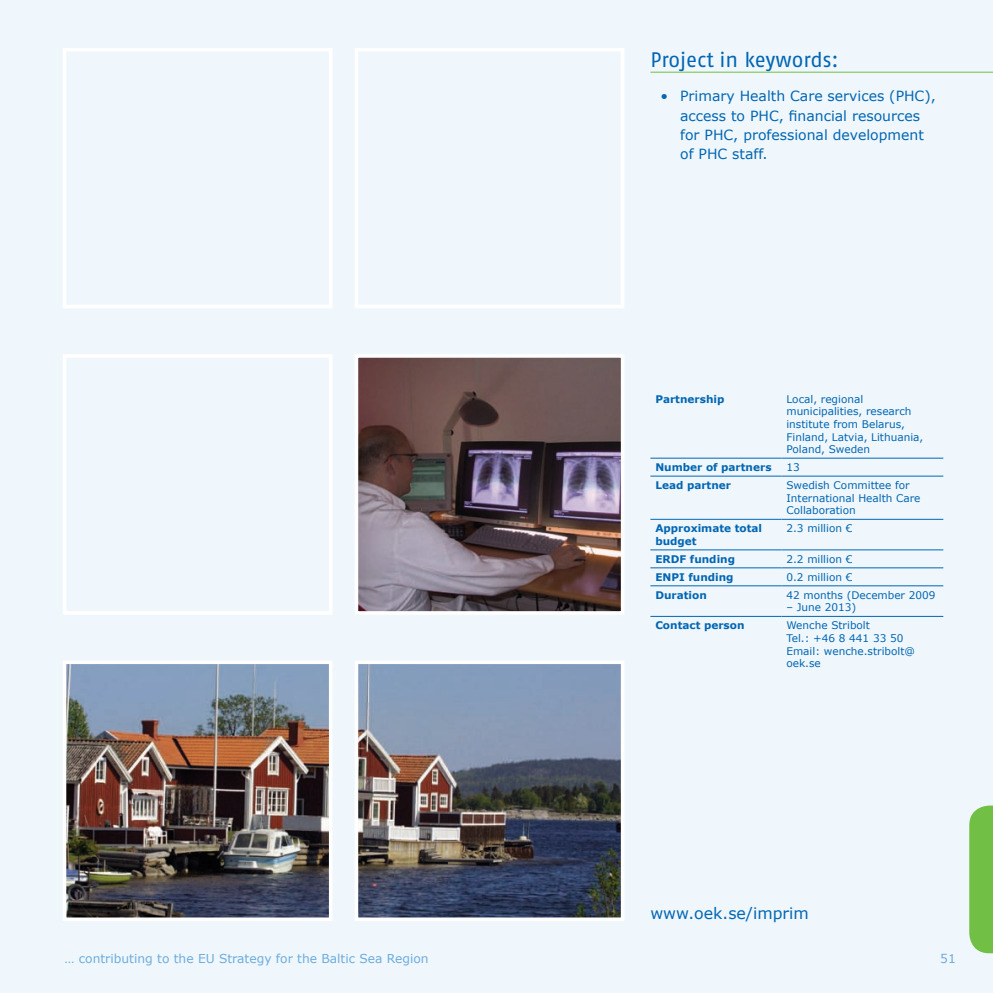
<style>
.page{position:relative;width:993px;height:993px;background:#fff}
.page>*{position:absolute;margin:0;border:0;box-sizing:border-box;transform-origin:0 0}
.t1{font:21px "Fago No LV";letter-spacing:-.005em;color:#0166b3}
.t2{font:15.75px "Verdana";color:#0166b3}
.t3{font:14px/19.2px "Verdana";color:#0166b3}
.t4{font:12.25px "Verdana";color:#6cacdd}
.t5{font:10.5px/12.6px "Verdana";color:#0166b3}
.t6{font:700 10.5px/12.6px "Verdana";color:#0166b3}
</style>
<div class="page">
<div style="left:0;top:0;width:992px;height:992px;background:#f0f7fc"></div>
<svg style="left:969px;top:805px;width:23px;height:147px"></svg>
<hr style="left:650px;top:72px;width:342px;height:1px;background:#71bf44">
<hr style="left:650px;top:457px;width:131px;height:1px;background:#0166b3">
<hr style="left:781px;top:457px;width:162px;height:1px;background:#0166b3">
<hr style="left:650px;top:475px;width:131px;height:1px;background:#0166b3">
<hr style="left:781px;top:475px;width:162px;height:1px;background:#0166b3">
<hr style="left:650px;top:519px;width:131px;height:1px;background:#0166b3">
<hr style="left:781px;top:519px;width:162px;height:1px;background:#0166b3">
<hr style="left:650px;top:549px;width:131px;height:1px;background:#0166b3">
<hr style="left:781px;top:549px;width:162px;height:1px;background:#0166b3">
<hr style="left:650px;top:567px;width:131px;height:1px;background:#0166b3">
<hr style="left:781px;top:567px;width:162px;height:1px;background:#0166b3">
<hr style="left:650px;top:585px;width:131px;height:1px;background:#0166b3">
<hr style="left:781px;top:585px;width:162px;height:1px;background:#0166b3">
<hr style="left:650px;top:616px;width:131px;height:1px;background:#0166b3">
<hr style="left:781px;top:616px;width:162px;height:1px;background:#0166b3">
<div style="left:63px;top:48px;width:269px;height:260px;border:4px solid #fff"></div>
<div style="left:63px;top:354px;width:269px;height:260px;border:4px solid #fff"></div>
<img style="left:359px;top:359px;width:260px;height:250px">
<div style="left:354px;top:354px;width:270px;height:260px;border:4px solid #fff"></div>
<img style="left:63px;top:661px;width:561px;height:260px">
<div style="left:354px;top:48px;width:270px;height:260px;border:4px solid #fff"></div>
<h1 class="t1" style="left:650px;top:48px;width:190px">Project in keywords:</h1>
<h3 class="t3" style="left:680px;top:86px;width:257px;text-indent:-20px">• Primary Health Care services (PHC), access to PHC, financial resources for PHC, professional development of PHC staff.</h3>
<p class="t6" style="left:655px;top:392px;width:71px">Partnership</p>
<p class="t5" style="left:786px;top:392px;width:138px">Local, regional municipalities, research institute from Belarus,<br>Finland, Latvia, Lithuania,<br>Poland, Sweden</p>
<p class="t6" style="left:655px;top:461px;width:118px">Number of partners</p>
<p class="t5" style="left:786px;top:460px;width:15px">13</p>
<p class="t6" style="left:655px;top:479px;width:77px">Lead partner</p>
<p class="t5" style="left:786px;top:478px;width:136px">Swedish Committee for<br>International Health Care<br>Collaboration</p>
<p class="t6" style="left:655px;top:522px;width:108px">Approximate total budget</p>
<p class="t5" style="left:786px;top:521px;width:67px">2.3 million €</p>
<p class="t6" style="left:655px;top:552px;width:81px">ERDF funding</p>
<p class="t5" style="left:786px;top:552px;width:67px">2.2 million €</p>
<p class="t6" style="left:655px;top:570px;width:80px">ENPI funding</p>
<p class="t5" style="left:786px;top:570px;width:67px">0.2 million €</p>
<p class="t6" style="left:655px;top:588px;width:53px">Duration</p>
<p class="t5" style="left:786px;top:588px;width:150px">42 months (December 2009</p>
<p class="t5" style="left:786px;top:600px;width:71px">– June 2013)</p>
<p class="t6" style="left:655px;top:619px;width:91px">Contact person</p>
<p class="t5" style="left:786px;top:618px;width:130px">Wenche Stribolt<br>Tel.: +46 8 441 33 50<br>Email: wenche.stribolt@ oek.se</p>
<h2 class="t2" style="left:650px;top:902px;width:160px">www.oek.se/imprim</h2>
<p class="t4" style="left:64px;top:950px;width:365px">… contributing to the EU Strategy for the Baltic Sea Region</p>
<p class="t4" style="left:939px;top:950px;width:17px">51</p>
</div>
